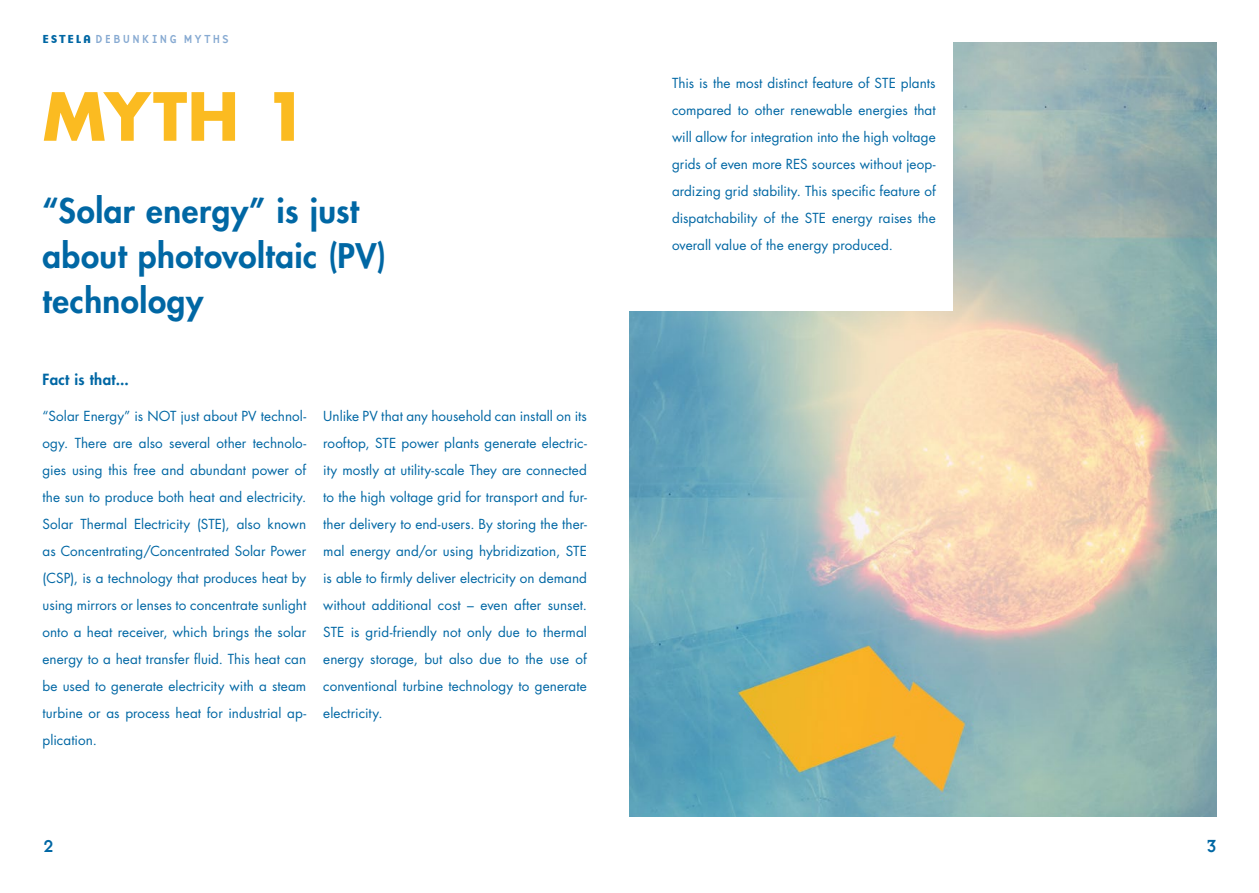
<style>
.page{position:relative;width:1259px;height:893px;background:#fff}
.page>*{position:absolute;margin:0;border:0;box-sizing:border-box;transform-origin:0 0}
.t1{font:700 64.5px "Futura CE";color:#fbbb21}
.t2{font:800 33px/45px "Futura";letter-spacing:.015em;color:#0067a4}
.t3{font:18px "Base Nine";color:#0067a4}
.t4{font:800 15px "Futura";letter-spacing:.025em;color:#0067a4}
.t5{font:13.5px/27px "Futura LT";letter-spacing:.005em;color:#0067a4;text-align:justify}
.t6{font:12px "Base Nine";letter-spacing:.135em;color:#87aad2}
.s1{font-family:"Base Nine B";color:#0067a4}
</style>
<div class="page">
<img style="left:629px;top:43px;width:587px;height:773px">
<div style="left:619px;top:35px;width:333px;height:276px;background:#fff"></div>
<p class="t6" style="left:43px;top:30px;width:188px"><span class="s1">ESTELA</span> DEBUNKING MYTHS</p>
<h1 class="t1" style="left:43px;top:69px;width:267px">MYTH 1</h1>
<h2 class="t2" style="left:43px;top:187px;width:345px">“Solar energy” is just about photovoltaic (PV) technology</h2>
<p class="t4" style="left:43px;top:369px;width:88px">Fact is that...</p>
<p class="t5" style="left:43px;top:402px;width:265px">“Solar Energy” is NOT just about PV technol&shy;ogy. There are also several other technolo&shy;gies using this free and abundant power of the sun to produce both heat and electricity.<br>Solar Thermal Electricity (STE), also known as Concentrating/Concentrated Solar Power (CSP), is a technology that produces heat by using mirrors or lenses to concentrate sunlight onto a heat receiver, which brings the solar energy to a heat transfer fluid. This heat can be used to generate electricity with a steam turbine or as process heat for industrial ap&shy;plication.</p>
<p class="t5" style="left:323px;top:402px;width:265px">Unlike PV that any household can install on its rooftop, STE power plants generate electric&shy;ity mostly at utility-scale They are connected to the high voltage grid for transport and fur&shy;ther delivery to end-users. By storing the ther&shy;mal energy and/or using hybridization, STE is able to firmly deliver electricity on demand without additional cost – even after sunset.<br>STE is grid-friendly not only due to thermal energy storage, but also due to the use of conventional turbine technology to generate electricity.</p>
<p class="t5" style="left:672px;top:69px;width:265px">This is the most distinct feature of STE plants compared to other renewable energies that will allow for integration into the high voltage grids of even more RES sources without jeop&shy;ardizing grid stability. This specific feature of dispatchability of the STE energy raises the overall value of the energy produced.</p>
<h3 class="t3" style="left:43px;top:832px;width:14px">2</h3>
<h3 class="t3" style="left:1205px;top:832px;width:14px">3</h3>
</div>
